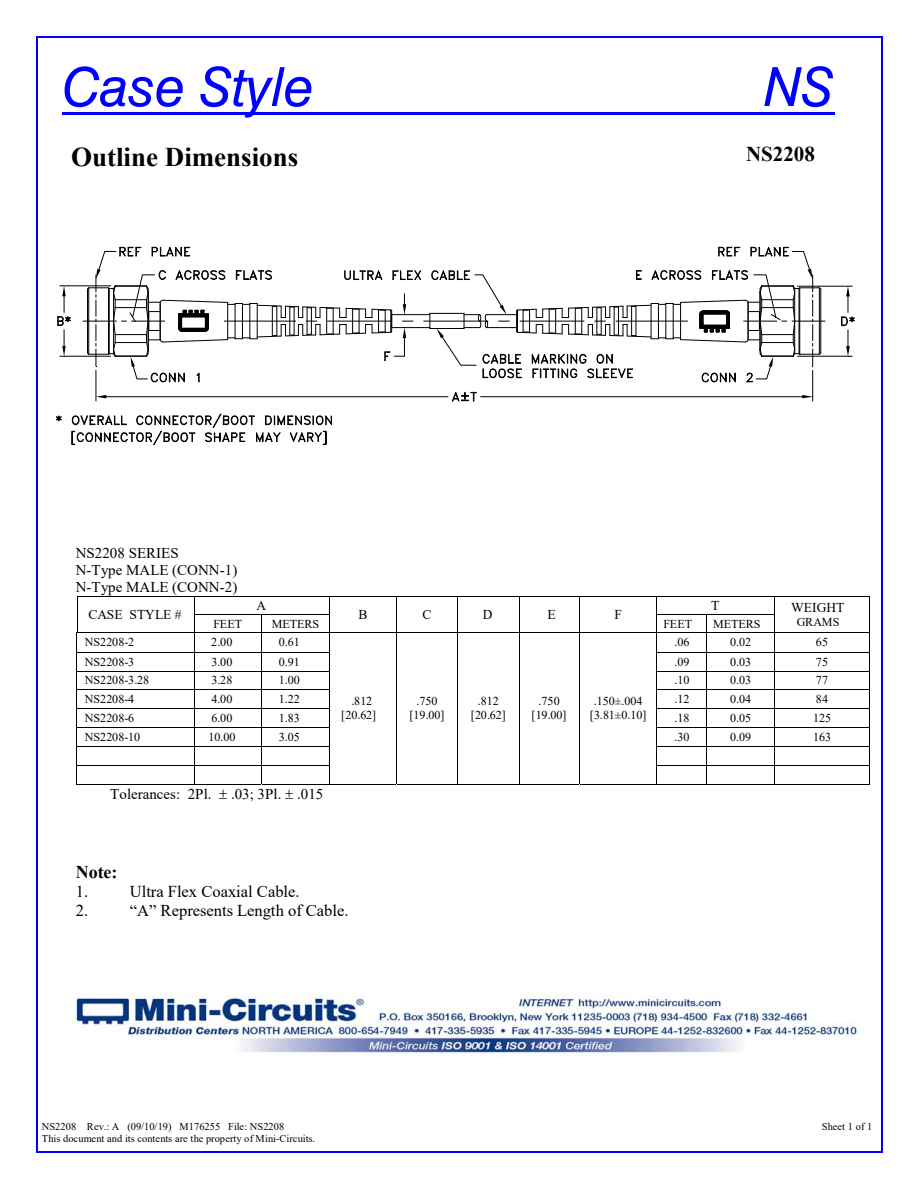
<style>
.page{position:relative;width:918px;height:1188px;background:#fff}
.page>*{position:absolute;margin:0;border:0;box-sizing:border-box;transform-origin:0 0}
.t1{font:italic 54px "Swis 721 BT";color:#00f}
.t2{font:700 27px "Times New Roman";color:#000}
.t3{font:700 21px "Times New Roman";color:#000}
.t4{font:700 18px "Times New Roman";color:#000}
.t5{font:16.5px "Times New Roman";color:#000}
.t6{font:15px/17.2px "Times New Roman";color:#000}
.t7{font:13.5px "Times New Roman";color:#000}
.t8{font:12px/13.8px "Times New Roman";color:#000;text-align:center}
.t9{font:10.5px "Times New Roman";color:#000}
</style>
<div class="page">
<hr style="left:62px;top:112px;width:772px;height:2px;background:#00f">
<hr style="left:77px;top:596px;width:793px;height:1px;background:#000">
<hr style="left:194px;top:614px;width:136px;height:1px;background:#000">
<hr style="left:657px;top:614px;width:118px;height:1px;background:#000">
<hr style="left:76px;top:633px;width:794px;height:1px;background:#000">
<hr style="left:76px;top:652px;width:254px;height:1px;background:#000">
<hr style="left:657px;top:652px;width:213px;height:1px;background:#000">
<hr style="left:76px;top:671px;width:254px;height:1px;background:#000">
<hr style="left:657px;top:671px;width:213px;height:1px;background:#000">
<hr style="left:76px;top:690px;width:254px;height:1px;background:#000">
<hr style="left:657px;top:690px;width:213px;height:1px;background:#000">
<hr style="left:76px;top:708px;width:254px;height:1px;background:#000">
<hr style="left:657px;top:708px;width:213px;height:1px;background:#000">
<hr style="left:76px;top:727px;width:254px;height:1px;background:#000">
<hr style="left:657px;top:727px;width:213px;height:1px;background:#000">
<hr style="left:76px;top:746px;width:254px;height:1px;background:#000">
<hr style="left:657px;top:746px;width:213px;height:1px;background:#000">
<hr style="left:76px;top:765px;width:254px;height:1px;background:#000">
<hr style="left:657px;top:765px;width:213px;height:1px;background:#000">
<svg style="left:76px;top:597px;width:2px;height:187px"></svg>
<hr style="left:76px;top:784px;width:118px;height:1px;background:#000">
<svg style="left:194px;top:597px;width:1px;height:187px"></svg>
<hr style="left:195px;top:784px;width:66px;height:1px;background:#000">
<svg style="left:261px;top:615px;width:1px;height:169px"></svg>
<hr style="left:262px;top:784px;width:67px;height:1px;background:#000">
<svg style="left:329px;top:597px;width:1px;height:187px"></svg>
<hr style="left:330px;top:784px;width:66px;height:1px;background:#000">
<svg style="left:396px;top:597px;width:1px;height:187px"></svg>
<hr style="left:397px;top:784px;width:60px;height:1px;background:#000">
<svg style="left:457px;top:597px;width:1px;height:187px"></svg>
<hr style="left:458px;top:784px;width:61px;height:1px;background:#000">
<svg style="left:519px;top:597px;width:1px;height:187px"></svg>
<hr style="left:519px;top:784px;width:60px;height:1px;background:#000">
<svg style="left:579px;top:597px;width:1px;height:187px"></svg>
<hr style="left:580px;top:784px;width:77px;height:1px;background:#000">
<hr style="left:657px;top:784px;width:49px;height:1px;background:#000">
<svg style="left:706px;top:615px;width:1px;height:169px"></svg>
<hr style="left:707px;top:784px;width:67px;height:1px;background:#000">
<svg style="left:774px;top:597px;width:1px;height:187px"></svg>
<hr style="left:775px;top:784px;width:94px;height:1px;background:#000">
<svg style="left:869px;top:597px;width:1px;height:188px"></svg>
<img style="left:76px;top:995px;width:789px;height:62px">
<hr style="left:96px;top:370px;width:1px;height:31px;background:#000">
<hr style="left:812px;top:370px;width:1px;height:31px;background:#000">
<hr style="left:106px;top:396px;width:342px;height:1px;background:#000">
<hr style="left:481px;top:396px;width:321px;height:1px;background:#000">
<svg style="left:96px;top:395px;width:10px;height:3px"></svg>
<svg style="left:802px;top:395px;width:12px;height:3px"></svg>
<svg style="left:452px;top:392px;width:24px;height:9px"></svg>
<hr style="left:798px;top:286px;width:54px;height:1px;background:#000">
<hr style="left:798px;top:356px;width:54px;height:1px;background:#000">
<svg style="left:841px;top:286px;width:13px;height:71px"></svg>
<hr style="left:792px;top:321px;width:33px;height:1px;background:#000">
<svg style="left:56px;top:416px;width:5px;height:5px"></svg>
<svg style="left:72px;top:413px;width:260px;height:32px"></svg>
<hr style="left:392px;top:314px;width:38px;height:1px;background:#000">
<hr style="left:424px;top:321px;width:64px;height:1px;background:#000">
<hr style="left:392px;top:327px;width:38px;height:1px;background:#000">
<svg style="left:430px;top:247px;width:392px;height:136px"></svg>
<hr style="left:83px;top:321px;width:33px;height:1px;background:#000">
<hr style="left:60px;top:286px;width:51px;height:1px;background:#000">
<hr style="left:60px;top:356px;width:51px;height:1px;background:#000">
<svg style="left:58px;top:286px;width:12px;height:71px"></svg>
<svg style="left:87px;top:247px;width:334px;height:135px"></svg>
<hr style="left:36px;top:36px;width:846px;height:1px;background:#00f">
<hr style="left:36px;top:37px;width:1px;height:1114px;background:#00f">
<hr style="left:881px;top:37px;width:1px;height:1114px;background:#00f">
<hr style="left:36px;top:1151px;width:846px;height:1px;background:#00f">
<h1 class="t1" style="left:62px;top:54px;width:253px">Case Style</h1>
<h1 class="t1" style="left:764px;top:54px;width:71px">NS</h1>
<h2 class="t2" style="left:71px;top:142px;width:229px">Outline Dimensions</h2>
<h3 class="t3" style="left:746px;top:142px;width:71px">NS2208</h3>
<p class="t6" style="left:76px;top:544px;width:163px">NS2208 SERIES<br>N-Type MALE (CONN-1)<br>N-Type MALE (CONN-2)</p>
<p class="t7" style="left:88px;top:607px;width:95px">CASE STYLE #</p>
<p class="t7" style="left:256px;top:598px;width:11px">A</p>
<p class="t7" style="left:711px;top:598px;width:10px">T</p>
<p class="t7" style="left:791px;top:600px;width:55px">WEIGHT</p>
<p class="t7" style="left:358px;top:607px;width:11px">B</p>
<p class="t7" style="left:423px;top:607px;width:11px">C</p>
<p class="t7" style="left:483px;top:607px;width:11px">D</p>
<p class="t7" style="left:547px;top:607px;width:10px">E</p>
<p class="t7" style="left:614px;top:607px;width:9px">F</p>
<p class="t8" style="left:213px;top:617px;width:30px">FEET</p>
<p class="t8" style="left:272px;top:617px;width:49px">METERS</p>
<p class="t8" style="left:664px;top:617px;width:30px">FEET</p>
<p class="t8" style="left:713px;top:617px;width:49px">METERS</p>
<p class="t8" style="left:797px;top:615px;width:44px">GRAMS</p>
<p class="t8" style="left:85px;top:635px;width:51px">NS2208-2</p>
<p class="t8" style="left:211px;top:635px;width:23px">2.00</p>
<p class="t8" style="left:279px;top:635px;width:23px">0.61</p>
<p class="t8" style="left:674px;top:635px;width:17px">.06</p>
<p class="t8" style="left:730px;top:635px;width:23px">0.02</p>
<p class="t8" style="left:816px;top:635px;width:14px">65</p>
<p class="t8" style="left:85px;top:655px;width:51px">NS2208-3</p>
<p class="t8" style="left:211px;top:655px;width:23px">3.00</p>
<p class="t8" style="left:279px;top:655px;width:23px">0.91</p>
<p class="t8" style="left:675px;top:655px;width:17px">.09</p>
<p class="t8" style="left:730px;top:655px;width:23px">0.03</p>
<p class="t8" style="left:816px;top:655px;width:14px">75</p>
<p class="t8" style="left:85px;top:673px;width:66px">NS2208-3.28</p>
<p class="t8" style="left:211px;top:673px;width:23px">3.28</p>
<p class="t8" style="left:279px;top:673px;width:23px">1.00</p>
<p class="t8" style="left:675px;top:673px;width:17px">.10</p>
<p class="t8" style="left:730px;top:673px;width:23px">0.03</p>
<p class="t8" style="left:816px;top:673px;width:14px">77</p>
<p class="t8" style="left:85px;top:692px;width:51px">NS2208-4</p>
<p class="t8" style="left:211px;top:692px;width:23px">4.00</p>
<p class="t8" style="left:279px;top:692px;width:23px">1.22</p>
<p class="t8" style="left:675px;top:692px;width:17px">.12</p>
<p class="t8" style="left:730px;top:692px;width:23px">0.04</p>
<p class="t8" style="left:816px;top:692px;width:14px">84</p>
<p class="t8" style="left:85px;top:711px;width:51px">NS2208-6</p>
<p class="t8" style="left:211px;top:711px;width:23px">6.00</p>
<p class="t8" style="left:279px;top:711px;width:23px">1.83</p>
<p class="t8" style="left:675px;top:711px;width:17px">.18</p>
<p class="t8" style="left:730px;top:711px;width:23px">0.05</p>
<p class="t8" style="left:813px;top:711px;width:20px">125</p>
<p class="t8" style="left:85px;top:730px;width:57px">NS2208-10</p>
<p class="t8" style="left:208px;top:730px;width:28px">10.00</p>
<p class="t8" style="left:279px;top:730px;width:23px">3.05</p>
<p class="t8" style="left:675px;top:730px;width:17px">.30</p>
<p class="t8" style="left:730px;top:730px;width:23px">0.09</p>
<p class="t8" style="left:813px;top:730px;width:20px">163</p>
<p class="t8" style="left:341px;top:694px;width:36px">.812 [20.62]</p>
<p class="t8" style="left:409px;top:694px;width:36px">.750 [19.00]</p>
<p class="t8" style="left:471px;top:694px;width:36px">.812 [20.62]</p>
<p class="t8" style="left:532px;top:694px;width:36px">.750 [19.00]</p>
<p class="t8" style="left:590px;top:694px;width:58px">.150±.004 [3.81±0.10]</p>
<p class="t6" style="left:110px;top:786px;width:103px">Tolerances: 2Pl.</p>
<p class="t6" style="left:231px;top:786px;width:94px">.03; 3Pl. .015</p>
<h3 class="t4" style="left:76px;top:862px;width:43px">Note:</h3>
<h3 class="t5" style="left:76px;top:882px;width:14px">1.</h3>
<h3 class="t5" style="left:130px;top:882px;width:171px">Ultra Flex Coaxial Cable.</h3>
<h3 class="t5" style="left:76px;top:901px;width:14px">2.</h3>
<h3 class="t5" style="left:130px;top:901px;width:220px">“A” Represents Length of Cable.</h3>
<p class="t9" style="left:42px;top:1121px;width:244px">NS2208 Rev.: A (09/10/19) M176255 File: NS2208</p>
<p class="t9" style="left:822px;top:1121px;width:52px">Sheet 1 of 1</p>
<p class="t9" style="left:42px;top:1133px;width:275px">This document and its contents are the property of Mini-Circuits.</p>
</div>
